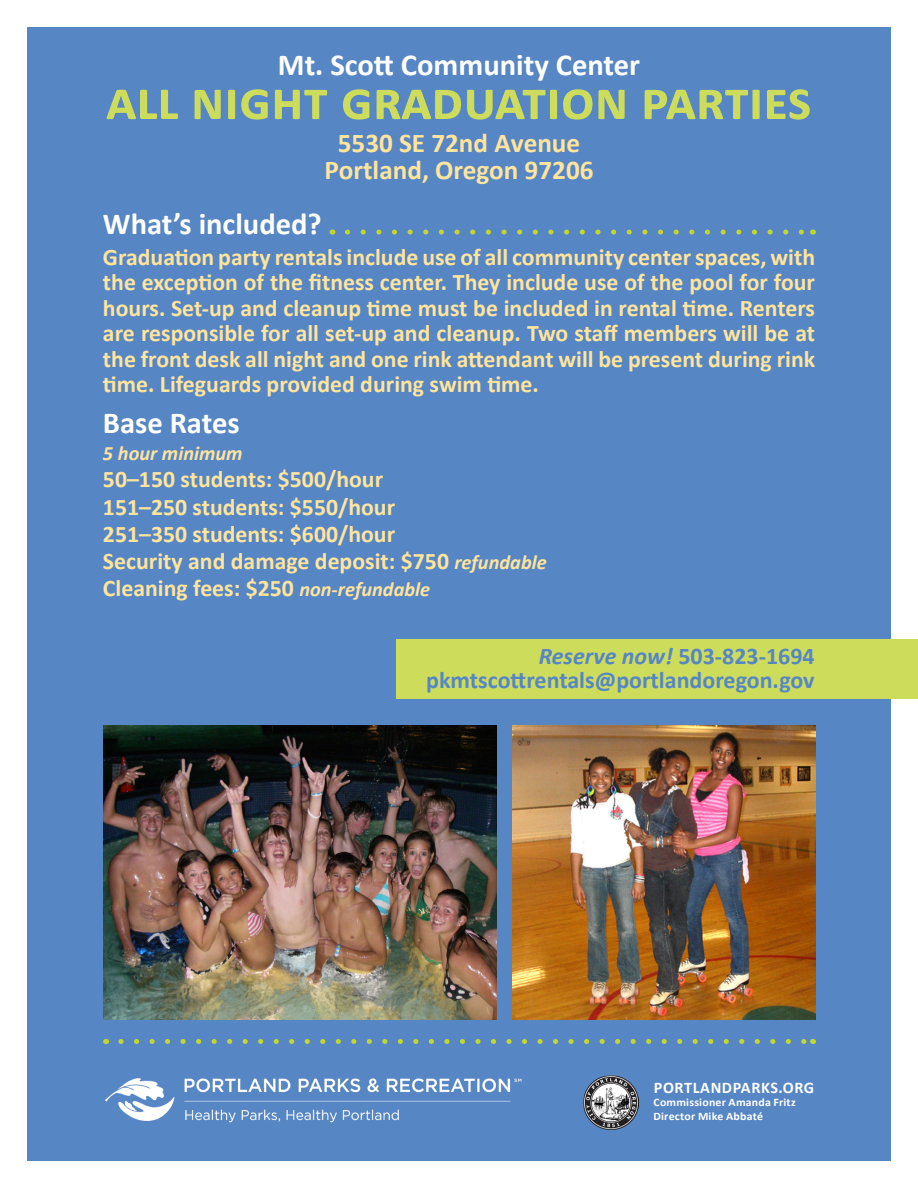
<style>
.page{position:relative;width:918px;height:1188px;background:#fff}
.page>*{position:absolute;margin:0;border:0;box-sizing:border-box;transform-origin:0 0}
.t1{font:700 56.1px "Calibri";color:#cddd5b}
.t2{font:700 30.6px "Calibri";color:#fff}
.t3{font:700 27.15px/27px "Calibri";color:#ffe49c;text-align:center}
.t4{font:700 24px "Calibri";color:#5786c5}
.t5{font:700 23.85px/25.5px "Calibri";color:#ffe49c;text-align:justify}
.t6{font:italic 700 20.4px "Calibri";color:#ffe49c}
.t7{font:700 16.2px "Calibri";letter-spacing:.035em;color:#fff}
.Class_Description{font:700 11.4px "Calibri";letter-spacing:.015em;color:#fff;scale:1.04 1}
.s1{font-style:italic;font-size:20.4px}
.s2{font-style:italic}
</style>
<div class="page">
<div style="left:27px;top:27px;width:864px;height:1134px;background:#5786c5"></div>
<img style="left:105px;top:1078px;width:417px;height:45px">
<img style="left:584px;top:1075px;width:55px;height:55px">
<svg style="left:121px;top:1039px;width:684px;height:5px"></svg>
<svg style="left:347px;top:229px;width:457px;height:6px"></svg>
<img style="left:103px;top:725px;width:393px;height:295px">
<img style="left:513px;top:725px;width:302px;height:295px">
<div style="left:396px;top:639px;width:522px;height:59px;background:#cddd5b"></div>
<p class="t2" style="left:278px;top:45px;width:364px">Mt. Scott Community Center</p>
<p class="t1" style="left:106px;top:65px;width:707px">all night graduation parties</p>
<p class="t3" style="left:324px;top:129px;width:271px">5530 SE 72nd Avenue<br>Portland, Oregon 97206</p>
<p class="t2" style="left:103px;top:204px;width:220px">What’s included?</p>
<p class="t5" style="left:103px;top:244px;width:714px">Graduation party rentals include use of all community center spaces, with</p>
<p class="t5" style="left:103px;top:270px;width:714px">the exception of the fitness center. They include use of the pool for four hours. Set-up and cleanup time must be included in rental time. Renters are responsible for all set-up and cleanup. Two staff members will be at the front desk all night and one rink attendant will be present during rink time. Lifeguards provided during swim time.</p>
<p class="t2" style="left:103px;top:403px;width:138px">Base Rates</p>
<p class="t6" style="left:103px;top:441px;width:141px">5 hour minimum</p>
<p class="t5" style="left:103px;top:467px;width:282px">50–150 students: $500/hour</p>
<p class="t5" style="left:103px;top:494px;width:294px">151–250 students: $550/hour</p>
<p class="t5" style="left:103px;top:521px;width:294px">251–350 students: $600/hour</p>
<p class="t5" style="left:103px;top:548px;width:445px">Security and damage deposit: $750 <span class="s1">refundable</span></p>
<p class="t5" style="left:103px;top:576px;width:329px">Cleaning fees: $250 <span class="s1">non-refundable</span></p>
<p class="t4" style="left:539px;top:640px;width:278px"><span class="s2">Reserve now!</span> 503-823-1694</p>
<p class="t4" style="left:426px;top:664px;width:390px">pkmtscottrentals@portlandoregon.gov</p>
<p class="t7" style="left:654px;top:1077px;width:162px">PORTLANDPARKS.ORG</p>
<p class="Class_Description" style="left:653px;top:1095px;width:138px">Commissioner Amanda Fritz</p>
<p class="Class_Description" style="left:653px;top:1109px;width:107px">Director Mike Abbaté</p>
</div>
